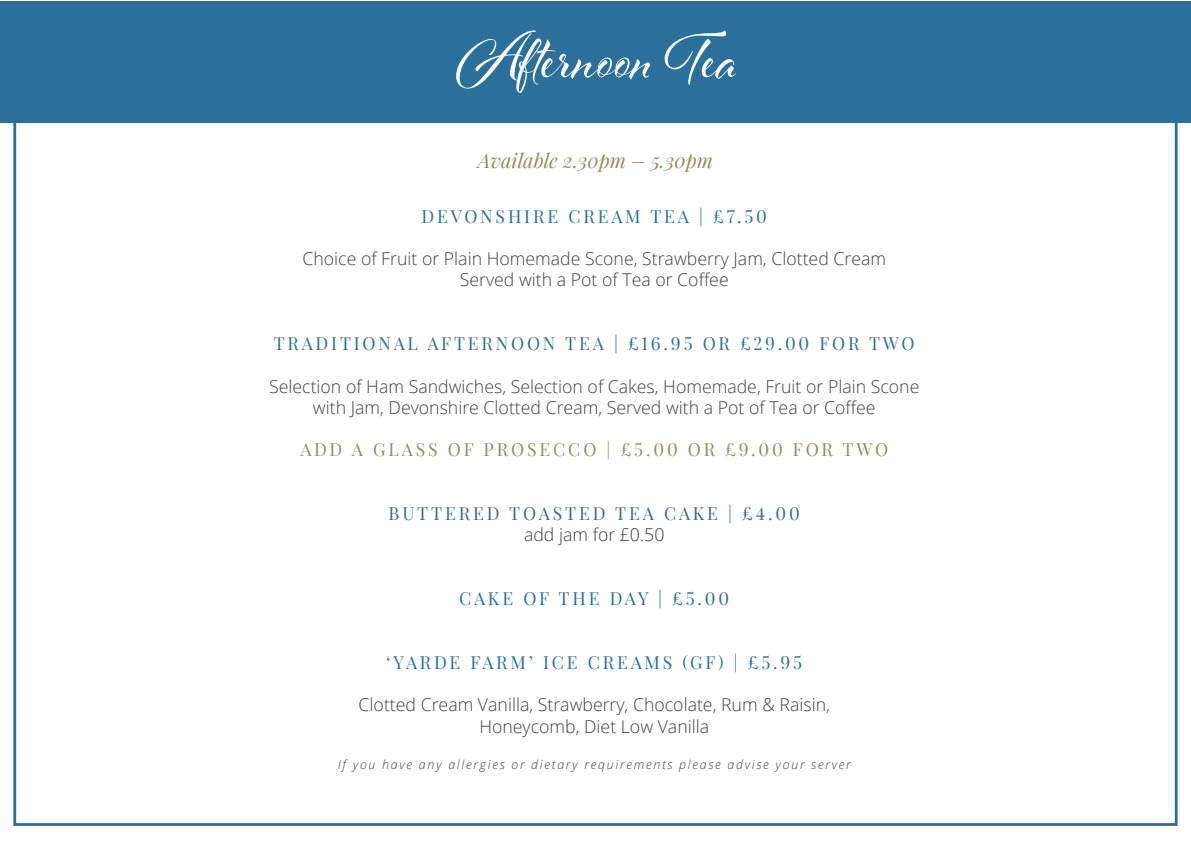
<style>
.page{position:relative;width:1191px;height:842px;background:#fff}
.page>*{position:absolute;margin:0;border:0;box-sizing:border-box;transform-origin:0 0}
.t1{font:italic 20px "Playfair Display";color:#9d8954}
.t2{font:300 17.8px/21.2px "Open Sans";color:#404041;text-align:center}
.t3{font:17.8px "Playfair Display";letter-spacing:.16em;color:#2a709a}
.t4{font:17.8px "Playfair Display";letter-spacing:.16em;color:#9d8954}
.t5{font:italic 300 12.4px "Open Sans";letter-spacing:.14em;color:#404041}
</style>
<div class="page">
<div style="left:0;top:1px;width:1191px;height:121px;background:#2a709a"></div>
<svg style="left:456px;top:30px;width:194px;height:63px"></svg>
<svg style="left:664px;top:30px;width:72px;height:55px"></svg>
<p class="t1" style="left:478px;top:152px;width:237px">Available 2.30pm – 5.30pm</p>
<p class="t3" style="left:421px;top:202px;width:347px">DEVONSHIRE CREAM TEA | £7.50</p>
<p class="t2" style="left:302px;top:250px;width:585px">Choice of Fruit or Plain Homemade Scone, Strawberry Jam, Clotted Cream<br>Served with a Pot of Tea or Coffee</p>
<p class="t3" style="left:274px;top:329px;width:642px">TRADITIONAL AFTERNOON TEA | £16.95 OR £29.00 FOR TWO</p>
<p class="t2" style="left:269px;top:377px;width:652px">Selection of Ham Sandwiches, Selection of Cakes, Homemade, Fruit or Plain Scone with Jam, Devonshire Clotted Cream, Served with a Pot of Tea or Coffee</p>
<p class="t4" style="left:300px;top:436px;width:589px">ADD A GLASS OF PROSECCO | £5.00 OR £9.00 FOR TWO</p>
<p class="t3" style="left:388px;top:499px;width:413px">BUTTERED TOASTED TEA CAKE | £4.00</p>
<p class="t2" style="left:524px;top:526px;width:142px">add jam for £0.50</p>
<p class="t3" style="left:459px;top:584px;width:271px">CAKE OF THE DAY | £5.00</p>
<p class="t3" style="left:386px;top:648px;width:417px">‘YARDE FARM’ ICE CREAMS (GF) | £5.95</p>
<p class="t2" style="left:358px;top:696px;width:473px">Clotted Cream Vanilla, Strawberry, Chocolate, Rum &amp; Raisin,<br>Honeycomb, Diet Low Vanilla</p>
<p class="t5" style="left:338px;top:759px;width:514px">If you have any allergies or dietary requirements please advise your server</p>
</div>
